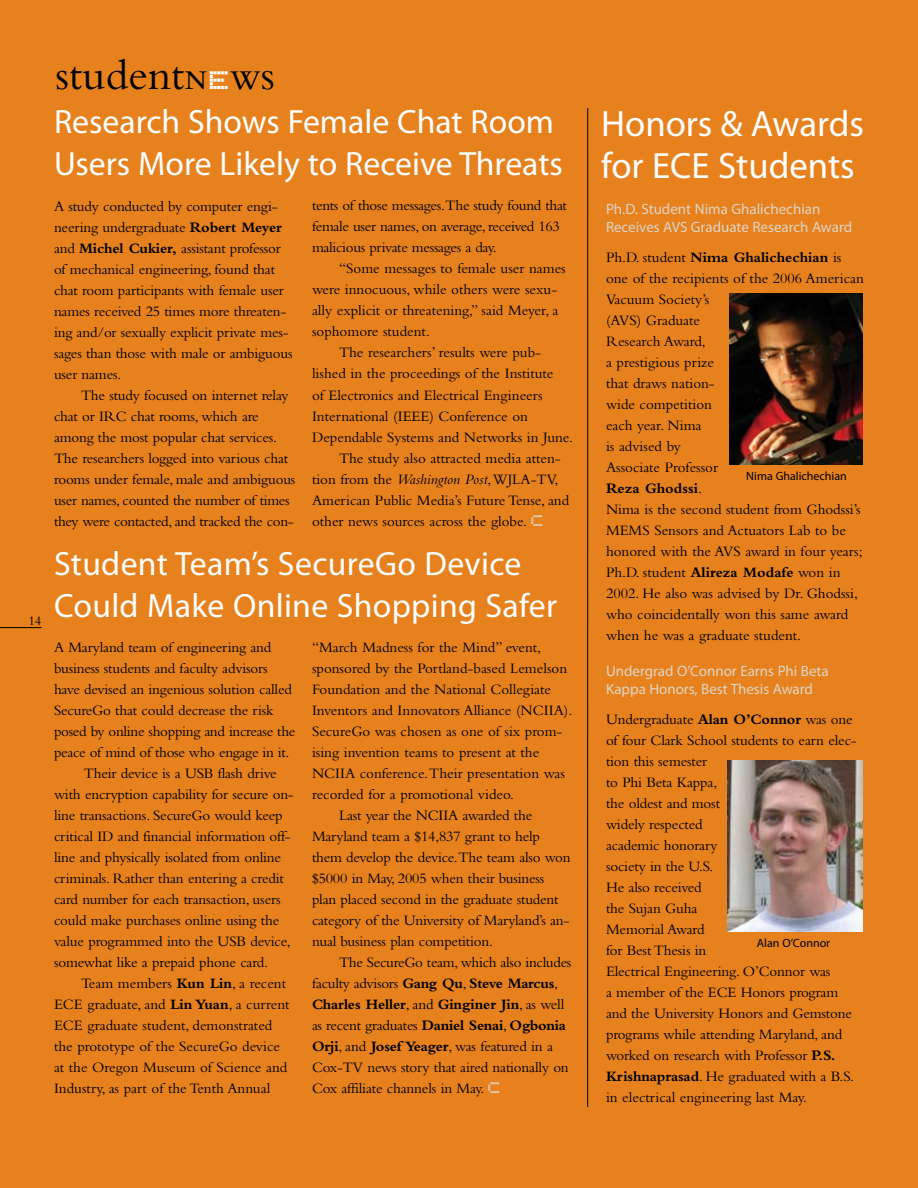
<style>
.page{position:relative;width:918px;height:1188px;background:#e7811d}
.page>*{position:absolute;margin:0;border:0;box-sizing:border-box;transform-origin:0 0}
.t1{font:45px "Bembo";color:#000}
.t2{font:36.75px/42px "Myriad Pro";color:#fff}
.t3{font:33.75px/42px "Myriad Pro";color:#fff}
.t4{font:15px/21px "Bembo";letter-spacing:-.01em;color:#000}
.t5{font:15px/18px "Myriad Pro";color:#ddd5c7}
.t6{font:700 15px "Bembo";letter-spacing:-.01em;color:#000}
.t7{font:13.5px "Bembo";color:#000}
.t8{font:12px "Myriad Pro";color:#000}
.s1{font-family:"Bembo SC";font-size:40.5px}
.s2{font-family:"Bubbledot ICG Coarse Positive";font-size:39.75px;color:#fff}
.s3{font-weight:700}
.s4{font-style:italic}
.s5{font-family:"Bubbledot ICG Coarse Positive";font-size:24px;color:#ddd5c7}
.s6{font-weight:400}
</style>
<div class="page">
<hr style="left:0;top:627px;width:41px;height:1px;background:#000">
<hr style="left:587px;top:108px;width:1px;height:999px;background:#000">
<img style="left:729px;top:294px;width:133px;height:171px">
<img style="left:727px;top:760px;width:135px;height:171px">
<p class="t7" style="left:28px;top:613px;width:15px">14</p>
<h1 class="t1" style="left:56px;top:48px;width:221px">student<span class="s1">n</span><span class="s2">E</span><span class="s1">ws</span></h1>
<h3 class="t3" style="left:54px;top:100px;width:510px">Research Shows Female Chat Room<br>Users More Likely to Receive Threats</h3>
<p class="t4" style="left:54px;top:195px;width:240px">A study conducted by computer engi&shy;neering undergraduate <span class="s3">Robert Meyer </span>and <span class="s3">Michel Cukier,</span> assistant professor of mechanical engineering, found that chat room participants with female user names received 25 times more threaten&shy;ing and/or sexually explicit private mes&shy;sages than those with male or ambiguous user names.</p>
<p class="t4" style="left:54px;top:384px;width:243px;text-indent:27px">The study focused on internet relay chat or IRC chat rooms, which are among the most popular chat services.<br>The researchers logged into various chat rooms under female, male and ambiguous user names, counted the number of times they were contacted, and tracked the con-</p>
<p class="t4" style="left:312px;top:194px;width:257px">tents of those messages.The study found that female user names, on average, received 163 malicious private messages a day.</p>
<p class="t4" style="left:339px;top:258px;width:228px">“Some messages to female user names</p>
<p class="t4" style="left:312px;top:279px;width:247px">were innocuous, while others were sexu-</p>
<p class="t4" style="left:312px;top:300px;width:248px">ally explicit or threatening,” said Meyer, a</p>
<p class="t4" style="left:312px;top:321px;width:119px">sophomore student.</p>
<p class="t4" style="left:339px;top:342px;width:204px">The researchers’ results were pub-</p>
<p class="t4" style="left:312px;top:363px;width:243px">lished in the proceedings of the Institute</p>
<p class="t4" style="left:312px;top:384px;width:232px">of Electronics and Electrical Engineers</p>
<p class="t4" style="left:312px;top:405px;width:217px">International (IEEE) Conference on</p>
<p class="t4" style="left:312px;top:426px;width:262px">Dependable Systems and Networks in June.</p>
<p class="t4" style="left:339px;top:447px;width:223px">The study also attracted media atten-</p>
<p class="t4" style="left:312px;top:468px;width:248px">tion from the <span class="s4">Washington Post</span>, WJLA-TV,</p>
<p class="t4" style="left:312px;top:489px;width:259px">American Public Media’s Future Tense, and</p>
<p class="t4" style="left:312px;top:511px;width:233px">other news sources across the globe. <span class="s5">C</span></p>
<h3 class="t3" style="left:54px;top:542px;width:505px">Student Team’s SecureGo Device<br>Could Make Online Shopping Safer</h3>
<p class="t4" style="left:54px;top:637px;width:219px">A Maryland team of engineering and</p>
<p class="t4" style="left:54px;top:658px;width:215px">business students and faculty advisors</p>
<p class="t4" style="left:54px;top:679px;width:239px">have devised an ingenious solution called</p>
<p class="t4" style="left:54px;top:700px;width:221px">SecureGo that could decrease the risk</p>
<p class="t4" style="left:54px;top:721px;width:243px">posed by online shopping and increase the</p>
<p class="t4" style="left:54px;top:742px;width:237px">peace of mind of those who engage in it.</p>
<p class="t4" style="left:84px;top:763px;width:195px">Their device is a USB flash drive</p>
<p class="t4" style="left:54px;top:784px;width:241px">with encryption capability for secure on-</p>
<p class="t4" style="left:54px;top:805px;width:230px">line transactions. SecureGo would keep</p>
<p class="t4" style="left:54px;top:826px;width:238px">critical ID and financial information off-</p>
<p class="t4" style="left:54px;top:847px;width:229px">line and physically isolated from online</p>
<p class="t4" style="left:54px;top:868px;width:231px">criminals. Rather than entering a credit</p>
<p class="t4" style="left:54px;top:889px;width:228px">card number for each transaction, users</p>
<p class="t4" style="left:54px;top:910px;width:227px">could make purchases online using the</p>
<p class="t4" style="left:54px;top:931px;width:238px">value programmed into the USB device,</p>
<p class="t4" style="left:54px;top:952px;width:216px">somewhat like a prepaid phone card.</p>
<p class="t4" style="left:81px;top:973px;width:207px">Team members <span class="s3">Kun Lin</span>, a recent</p>
<p class="t4" style="left:54px;top:994px;width:237px">ECE graduate, and <span class="s3">Lin Yuan</span>, a current</p>
<p class="t4" style="left:54px;top:1015px;width:220px">ECE graduate student, demonstrated</p>
<p class="t4" style="left:54px;top:1036px;width:228px">the prototype of the SecureGo device</p>
<p class="t4" style="left:54px;top:1057px;width:235px">at the Oregon Museum of Science and</p>
<p class="t4" style="left:54px;top:1078px;width:218px">Industry, as part of the Tenth Annual</p>
<p class="t4" style="left:312px;top:636px;width:231px">“March Madness for the Mind” event,</p>
<p class="t4" style="left:312px;top:657px;width:257px">sponsored by the Portland-based Lemelson</p>
<p class="t4" style="left:312px;top:678px;width:241px">Foundation and the National Collegiate</p>
<p class="t4" style="left:312px;top:699px;width:262px">Inventors and Innovators Alliance (NCIIA).</p>
<p class="t4" style="left:312px;top:720px;width:252px">SecureGo was chosen as one of six prom-</p>
<p class="t4" style="left:312px;top:741px;width:229px">ising invention teams to present at the</p>
<p class="t4" style="left:312px;top:762px;width:254px">NCIIA conference. Their presentation was</p>
<p class="t4" style="left:312px;top:783px;width:204px">recorded for a promotional video.</p>
<p class="t4" style="left:339px;top:804px;width:195px">Last year the NCIIA awarded the</p>
<p class="t4" style="left:312px;top:825px;width:230px">Maryland team a $14,837 grant to help</p>
<p class="t4" style="left:312px;top:846px;width:260px">them develop the device.The team also won</p>
<p class="t4" style="left:312px;top:867px;width:234px">$5000 in May, 2005 when their business</p>
<p class="t4" style="left:312px;top:888px;width:248px">plan placed second in the graduate student</p>
<p class="t4" style="left:312px;top:909px;width:259px">category of the University of Maryland’s an-</p>
<p class="t4" style="left:312px;top:930px;width:182px">nual business plan competition.</p>
<p class="t4" style="left:339px;top:951px;width:234px">The SecureGo team, which also includes</p>
<p class="t4" style="left:312px;top:972px;width:248px">faculty advisors <span class="s3">Gang Qu</span>, <span class="s3">Steve Marcus</span>,</p>
<p class="t6" style="left:312px;top:996px;width:254px">Charles Heller<span class="s6">, and</span> Ginginer Jin<span class="s6">, as well</span></p>
<p class="t4" style="left:312px;top:1014px;width:256px">as recent graduates <span class="s3">Daniel Senai</span>, <span class="s3">Ogbonia</span></p>
<p class="t4" style="left:312px;top:1035px;width:242px"><span class="s3">Orji</span>, and <span class="s3">Josef Yeager</span>, was featured in a</p>
<p class="t4" style="left:312px;top:1056px;width:258px">Cox-TV news story that aired nationally on</p>
<p class="t4" style="left:312px;top:1077px;width:190px">Cox affiliate channels in May. <span class="s5">C</span></p>
<h2 class="t2" style="left:601px;top:102px;width:264px">Honors &amp; Awards for ECE Students</h2>
<p class="t5" style="left:606px;top:200px;width:248px">Ph.D. Student Nima Ghalichechian<br>Receives AVS Graduate Research Award</p>
<p class="t4" style="left:606px;top:247px;width:259px">Ph.D. student <span class="s3">Nima Ghalichechian</span> is one of the recipients of the 2006 American<br>Vacuum Society’s<br>(AVS) Graduate<br>Research Award,<br>a prestigious prize<br>that draws nation-<br>wide competition<br>each year. Nima<br>is advised by<br>Associate Professor<br><span class="s3">Reza Ghodssi</span>.<br>Nima is the second student from Ghodssi’s<br>MEMS Sensors and Actuators Lab to be honored with the AVS award in four years;<br>Ph.D. student <span class="s3">Alireza Modafe</span> won in<br>2002. He also was advised by Dr. Ghodssi, who coincidentally won this same award when he was a graduate student.</p>
<p class="t5" style="left:606px;top:662px;width:224px">Undergrad O’Connor Earns Phi Beta<br>Kappa Honors, Best Thesis Award</p>
<p class="t4" style="left:606px;top:709px;width:252px">Undergraduate <span class="s3">Alan O’Connor</span> was one of four Clark School students to earn elec&shy;tion this semester<br>to Phi Beta Kappa,<br>the oldest and most<br>widely respected<br>academic honorary<br>society in the U.S.<br>He also received<br>the Sujan Guha<br>Memorial Award<br>for Best Thesis in<br>Electrical Engineering. O’Connor was<br>a member of the ECE Honors program and the University Honors and Gemstone programs while attending Maryland, and worked on research with Professor <span class="s3">P.S.<br>Krishnaprasad</span>. He graduated with a B.S. in electrical engineering last May.</p>
<p class="t8" style="left:746px;top:468px;width:102px">Nima Ghalichechian</p>
<p class="t8" style="left:757px;top:935px;width:75px">Alan O’Connor</p>
</div>
